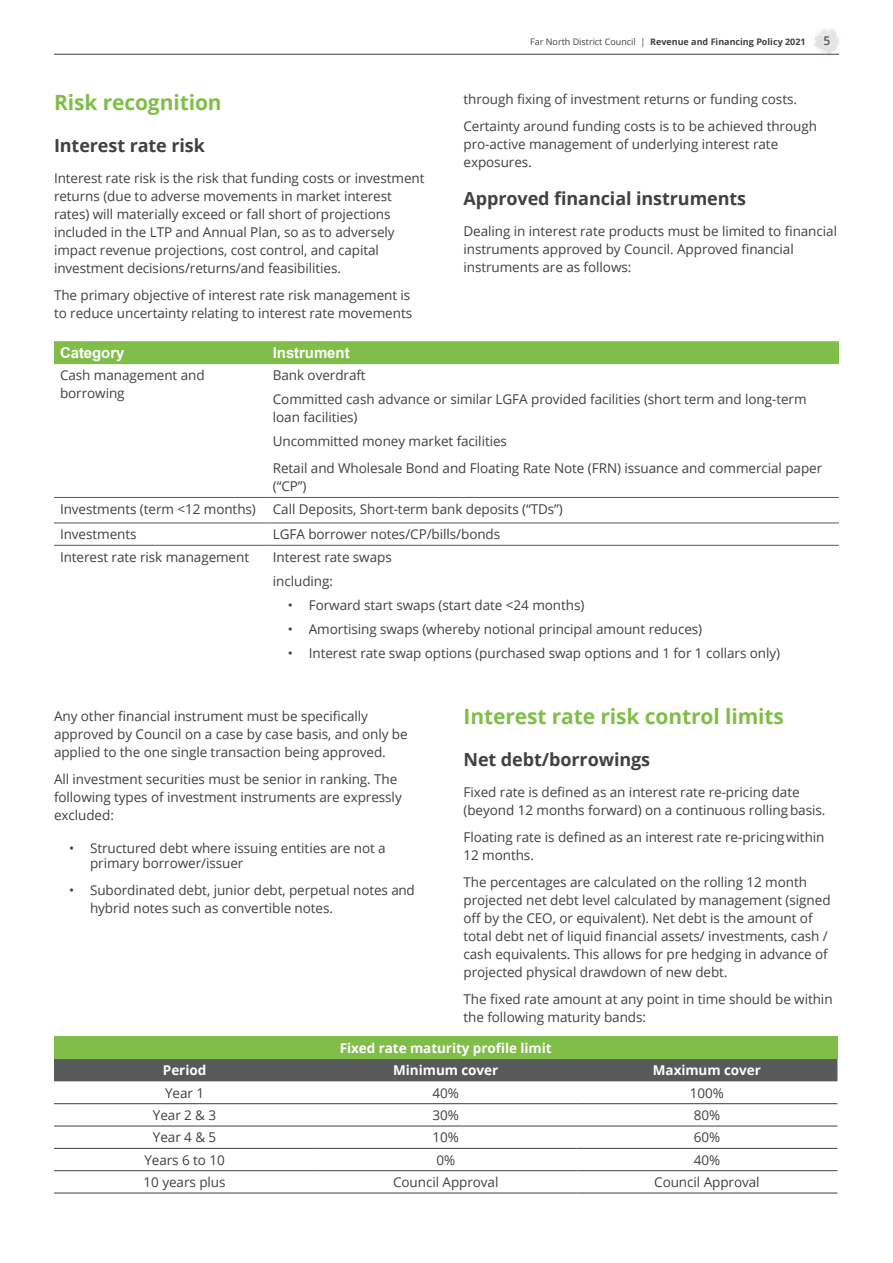
<style>
.page{position:relative;width:893px;height:1263px;background:#fff}
.page>*{position:absolute;margin:0;border:0;box-sizing:border-box;transform-origin:0 0}
.t1{font:700 21px "Open Sans";letter-spacing:-.005em;color:#80be49}
.t2{font:700 18px "Open Sans";letter-spacing:-.005em;color:#414042}
.t3{font:700 15px "Arial";letter-spacing:-.005em;color:#fff}
.t4{font:13.5px/18px "Open Sans";letter-spacing:-.005em;color:#414042}
.t5{font:700 13.5px "Open Sans";letter-spacing:-.005em;color:#fff}
.t6{font:600 12px "Open Sans";color:#58595b}
.t7{font:700 9px "Open Sans";color:#414042}
.s1{font-weight:400}
</style>
<div class="page">
<img style="left:811px;top:28px;width:28px;height:26px">
<hr style="left:54px;top:54px;width:785px;height:1px;background:#414042">
<div style="left:54px;top:341px;width:785px;height:23px;background:#80be49"></div>
<hr style="left:54px;top:497px;width:213px;height:1px;background:#58595b">
<hr style="left:267px;top:497px;width:572px;height:1px;background:#58595b">
<hr style="left:54px;top:523px;width:213px;height:1px;background:#58595b">
<hr style="left:267px;top:523px;width:572px;height:1px;background:#58595b">
<hr style="left:54px;top:545px;width:213px;height:1px;background:#58595b">
<hr style="left:267px;top:545px;width:572px;height:1px;background:#58595b">
<div style="left:54px;top:1037px;width:783px;height:22px;background:#80be49"></div>
<div style="left:54px;top:1059px;width:783px;height:22px;background:#58595b"></div>
<hr style="left:54px;top:1103px;width:261px;height:1px;background:#414042">
<hr style="left:315px;top:1103px;width:261px;height:1px;background:#414042">
<hr style="left:576px;top:1103px;width:261px;height:1px;background:#414042">
<hr style="left:54px;top:1126px;width:261px;height:1px;background:#414042">
<hr style="left:315px;top:1126px;width:261px;height:1px;background:#414042">
<hr style="left:576px;top:1126px;width:261px;height:1px;background:#414042">
<hr style="left:54px;top:1148px;width:261px;height:1px;background:#414042">
<hr style="left:315px;top:1148px;width:261px;height:1px;background:#414042">
<hr style="left:576px;top:1148px;width:261px;height:1px;background:#414042">
<hr style="left:54px;top:1170px;width:261px;height:1px;background:#414042">
<hr style="left:315px;top:1170px;width:261px;height:1px;background:#414042">
<hr style="left:576px;top:1170px;width:261px;height:1px;background:#414042">
<hr style="left:54px;top:1192px;width:261px;height:1px;background:#414042">
<hr style="left:315px;top:1192px;width:261px;height:1px;background:#414042">
<hr style="left:576px;top:1192px;width:261px;height:1px;background:#414042">
<h1 class="t1" style="left:54px;top:87px;width:169px">Risk recognition</h1>
<h2 class="t2" style="left:54px;top:133px;width:152px">Interest rate risk</h2>
<p class="t4" style="left:54px;top:168px;width:372px">Interest rate risk is the risk that funding costs or investment returns (due to adverse movements in market interest rates) will materially exceed or fall short of projections included in the LTP and Annual Plan, so as to adversely impact revenue projections, cost control, and capital investment decisions/returns/and feasibilities.</p>
<p class="t4" style="left:54px;top:285px;width:360px">The primary objective of interest rate risk management is to reduce uncertainty relating to interest rate movements</p>
<p class="t7" style="left:530px;top:36px;width:277px"><span class="s1">Far North District Council |</span> Revenue and Financing Policy 2021</p>
<p class="t6" style="left:823px;top:32px;width:8px">5</p>
<p class="t4" style="left:463px;top:85px;width:355px;line-height:27px">through fixing of investment returns or funding costs.<br>Certainty around funding costs is to be achieved through</p>
<p class="t4" style="left:463px;top:135px;width:316px">pro-active management of underlying interest rate exposures.</p>
<h2 class="t2" style="left:463px;top:186px;width:284px">Approved financial instruments</h2>
<p class="t4" style="left:463px;top:222px;width:375px">Dealing in interest rate products must be limited to financial instruments approved by Council. Approved financial instruments are as follows:</p>
<p class="t3" style="left:60px;top:342px;width:66px">Category</p>
<p class="t3" style="left:273px;top:342px;width:78px">Instrument</p>
<p class="t4" style="left:60px;top:366px;width:146px">Cash management and borrowing</p>
<p class="t4" style="left:273px;top:363px;width:535px;line-height:24px">Bank overdraft<br>Committed cash advance or similar LGFA provided facilities (short term and long-term</p>
<p class="t4" style="left:273px;top:405px;width:236px;line-height:24px">loan facilities)<br>Uncommitted money market facilities</p>
<p class="t4" style="left:273px;top:459px;width:551px">Retail and Wholesale Bond and Floating Rate Note (FRN) issuance and commercial paper (“CP”)</p>
<p class="t4" style="left:60px;top:499px;width:197px">Investments (term &lt;12 months)</p>
<p class="t4" style="left:273px;top:499px;width:292px">Call Deposits, Short-term bank deposits (“TDs”)</p>
<p class="t4" style="left:60px;top:525px;width:78px">Investments</p>
<p class="t4" style="left:273px;top:525px;width:229px">LGFA borrower notes/CP/bills/bonds</p>
<p class="t4" style="left:60px;top:547px;width:191px">Interest rate risk management</p>
<p class="t4" style="left:273px;top:544px;width:121px;line-height:24px">Interest rate swaps including:</p>
<p class="t4" style="left:288px;top:595px;width:298px">• Forward start swaps (start date &lt;24 months)</p>
<p class="t4" style="left:288px;top:619px;width:416px">• Amortising swaps (whereby notional principal amount reduces)</p>
<p class="t4" style="left:288px;top:643px;width:494px">• Interest rate swap options (purchased swap options and 1 for 1 collars only)</p>
<h1 class="t1" style="left:463px;top:701px;width:322px">Interest rate risk control limits</h1>
<h2 class="t2" style="left:463px;top:747px;width:188px">Net debt/borrowings</h2>
<p class="t4" style="left:463px;top:782px;width:363px">Fixed rate is defined as an interest rate re-pricing date (beyond 12 months forward) on a continuous rolling basis.</p>
<p class="t4" style="left:463px;top:827px;width:362px">Floating rate is defined as an interest rate re-pricing within<br>12 months.</p>
<p class="t4" style="left:463px;top:872px;width:369px">The percentages are calculated on the rolling 12 month projected net debt level calculated by management (signed off by the CEO, or equivalent). Net debt is the amount of total debt net of liquid financial assets/ investments, cash / cash equivalents. This allows for pre hedging in advance of projected physical drawdown of new debt.</p>
<p class="t4" style="left:463px;top:989px;width:371px">The fixed rate amount at any point in time should be within the following maturity bands:</p>
<p class="t5" style="left:340px;top:1038px;width:213px">Fixed rate maturity profile limit</p>
<p class="t4" style="left:54px;top:706px;width:355px">Any other financial instrument must be specifically approved by Council on a case by case basis, and only be applied to the one single transaction being approved.</p>
<p class="t4" style="left:54px;top:769px;width:349px">All investment securities must be senior in ranking. The following types of investment instruments are expressly excluded:</p>
<p class="t4" style="left:90px;top:840px;width:297px;line-height:15px;text-indent:-21px">• Structured debt where issuing entities are not a primary borrower/issuer</p>
<p class="t4" style="left:90px;top:880px;width:326px;text-indent:-21px">• Subordinated debt, junior debt, perpetual notes and hybrid notes such as convertible notes.</p>
<p class="t5" style="left:163px;top:1061px;width:45px">Period</p>
<p class="t5" style="left:393px;top:1061px;width:107px">Minimum cover</p>
<p class="t5" style="left:653px;top:1061px;width:109px">Maximum cover</p>
<p class="t4" style="left:165px;top:1083px;width:41px">Year 1</p>
<p class="t4" style="left:433px;top:1083px;width:28px">40%</p>
<p class="t4" style="left:690px;top:1083px;width:36px">100%</p>
<p class="t4" style="left:153px;top:1106px;width:65px">Year 2 &amp; 3</p>
<p class="t4" style="left:433px;top:1106px;width:28px">30%</p>
<p class="t4" style="left:694px;top:1106px;width:28px">80%</p>
<p class="t4" style="left:153px;top:1128px;width:65px">Year 4 &amp; 5</p>
<p class="t4" style="left:433px;top:1128px;width:28px">10%</p>
<p class="t4" style="left:694px;top:1128px;width:28px">60%</p>
<p class="t4" style="left:144px;top:1150px;width:82px">Years 6 to 10</p>
<p class="t4" style="left:436px;top:1150px;width:20px">0%</p>
<p class="t4" style="left:694px;top:1150px;width:28px">40%</p>
<p class="t4" style="left:144px;top:1173px;width:83px">10 years plus</p>
<p class="t4" style="left:393px;top:1173px;width:107px">Council Approval</p>
<p class="t4" style="left:654px;top:1173px;width:107px">Council Approval</p>
</div>
